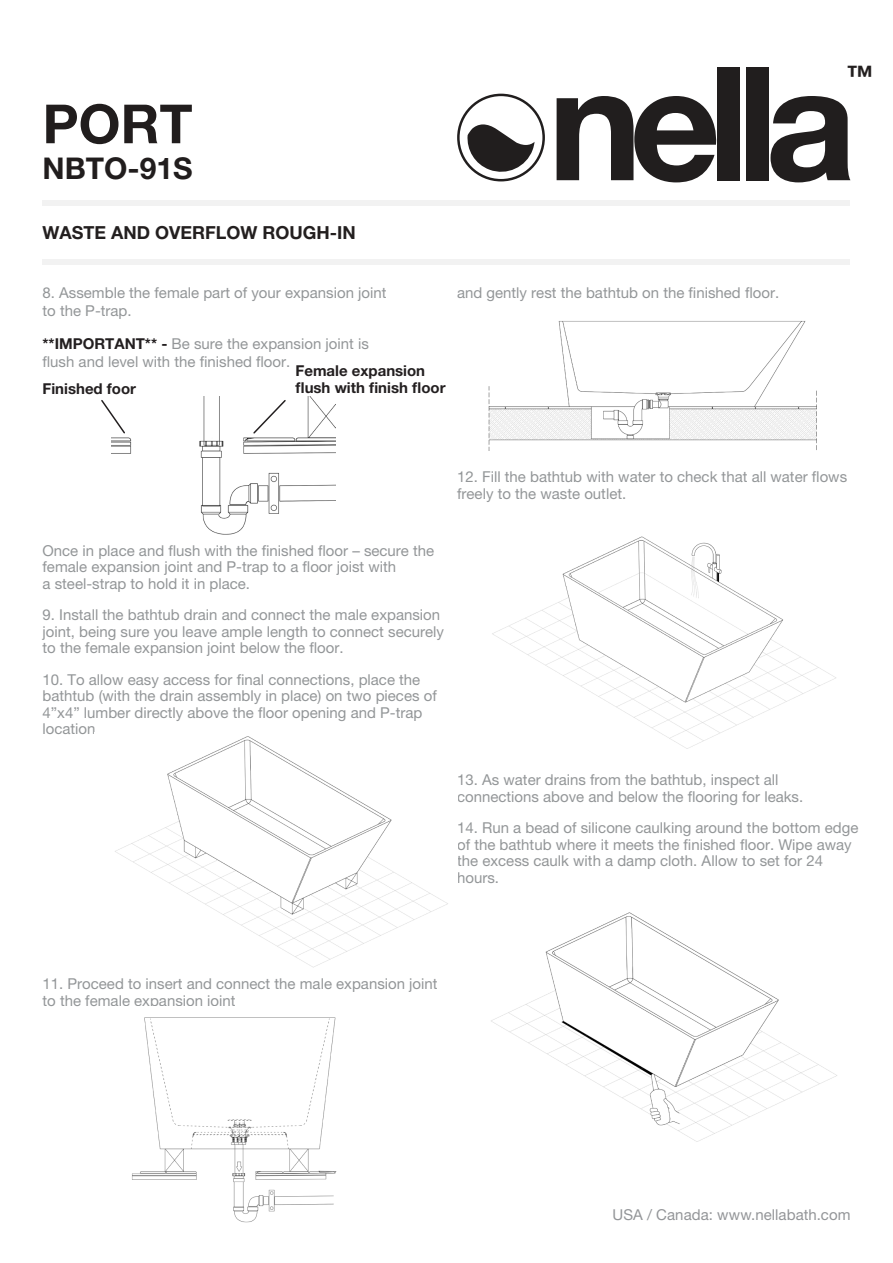
<style>
.page{position:relative;width:893px;height:1263px;background:#fff}
.page>*{position:absolute;margin:0;border:0;box-sizing:border-box;transform-origin:0 0}
.Product_Type{font:700 54px "Helvetica Neue LT Pro";color:#211d1d}
.Product_Type-2{font:700 30px "Helvetica Neue LT Pro";color:#211d1d}
.t1{font:700 27px "Helvetica Neue LT Pro";color:#231f1f}
.t2{font:700 18px "Helvetica Neue LT Pro";color:#231f1f}
.t3{font:15px/16.5px "Helvetica Neue LT Pro";color:#939698}
.t4{font:700 15px/16.5px "Helvetica Neue LT Pro";color:#231f20}
.t5{font:15px "Helvetica Neue LT Pro";letter-spacing:.005em;color:#939598}
.s1{font-weight:700;color:#231f20}
</style>
<div class="page">
<div style="left:43px;top:200px;width:807px;height:5px;background:#f2f2f2"></div>
<div style="left:43px;top:259px;width:807px;height:6px;background:#f2f2f2"></div>
<svg style="left:557px;top:96px;width:161px;height:86px"></svg>
<div style="left:718px;top:67px;width:22px;height:113px;background:#211e1e"></div>
<div style="left:746px;top:67px;width:23px;height:113px;background:#211e1e"></div>
<svg style="left:770px;top:96px;width:80px;height:86px"></svg>
<svg style="left:457px;top:94px;width:88px;height:87px"></svg>
<img style="left:132px;top:1017px;width:205px;height:206px">
<img style="left:492px;top:536px;width:344px;height:213px">
<img style="left:111px;top:396px;width:225px;height:139px">
<img style="left:491px;top:912px;width:346px;height:230px">
<img style="left:488px;top:321px;width:329px;height:130px">
<img style="left:115px;top:736px;width:333px;height:232px">
<svg style="left:101px;top:398px;width:25px;height:37px"></svg>
<svg style="left:252px;top:398px;width:35px;height:37px"></svg>
<p class="Product_Type" style="left:43px;top:91px;width:152px">PORT</p>
<p class="Product_Type-2" style="left:43px;top:150px;width:152px">NBTO-91S</p>
<p class="t2" style="left:43px;top:221px;width:315px">WASTE AND OVERFLOW ROUGH-IN</p>
<p class="t3" style="left:43px;top:283px;width:345px;line-height:18px">8. Assemble the female part of your expansion joint to the P-trap.</p>
<p class="t3" style="left:43px;top:334px;width:328px;line-height:18px"><span class="s1">**IMPORTANT** -</span> Be sure the expansion joint is flush and level with the finished floor.</p>
<p class="t4" style="left:296px;top:362px;width:151px">Female expansion flush with finish floor</p>
<p class="t4" style="left:43px;top:380px;width:95px">Finished foor</p>
<p class="t3" style="left:457px;top:284px;width:324px">and gently rest the bathtub on the finished floor.</p>
<h3 class="t1" style="left:846px;top:59px;width:28px">™</h3>
<p class="t3" style="left:457px;top:468px;width:392px">12. Fill the bathtub with water to check that all water flows freely to the waste outlet.</p>
<p class="t3" style="left:43px;top:542px;width:393px">Once in place and flush with the finished floor – secure the female expansion joint and P-trap to a floor joist with<br>a steel-strap to hold it in place.</p>
<p class="t3" style="left:43px;top:606px;width:403px">9. Install the bathtub drain and connect the male expansion joint, being sure you leave ample length to connect securely to the female expansion joint below the floor.</p>
<p class="t3" style="left:43px;top:671px;width:396px">10. To allow easy access for final connections, place the bathtub (with the drain assembly in place) on two pieces of 4”x4” lumber directly above the floor opening and P-trap location.</p>
<p class="t3" style="left:457px;top:771px;width:348px">13. As water drains from the bathtub, inspect all connections above and below the flooring for leaks.</p>
<p class="t3" style="left:457px;top:819px;width:403px">14. Run a bead of silicone caulking around the bottom edge of the bathtub where it meets the finished floor. Wipe away the excess caulk with a damp cloth. Allow to set for 24 hours.</p>
<p class="t3" style="left:43px;top:975px;width:397px">11. Proceed to insert and connect the male expansion joint to the female expansion joint</p>
<p class="t5" style="left:613px;top:1206px;width:239px">USA / Canada: www.nellabath.com</p>
</div>
